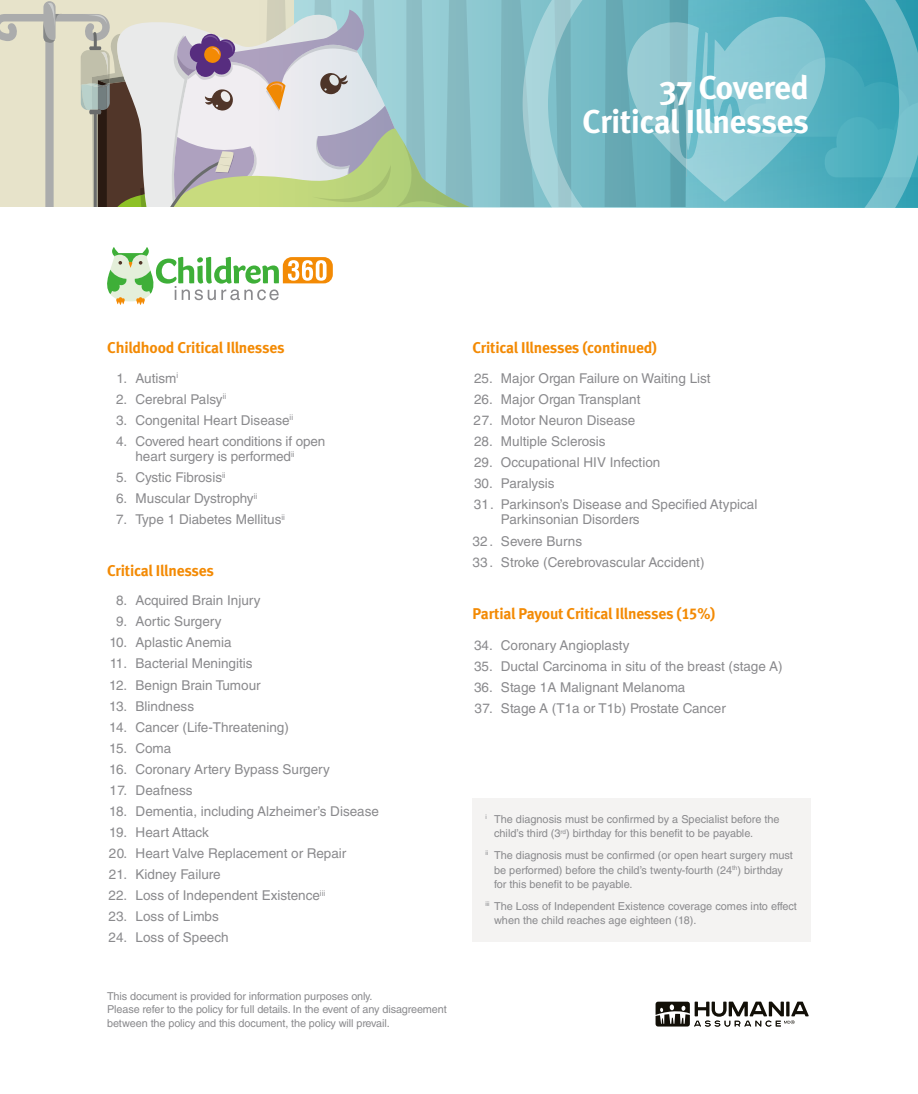
<style>
.page{position:relative;width:918px;height:1094px;background:#fff}
.page>*{position:absolute;margin:0;border:0;box-sizing:border-box;transform-origin:0 0}
.t1{font:700 33px/34.2px "Meta OT";letter-spacing:-.025em;color:#fff;text-align:right}
.t2{font:15.6px "Meta Bold LF";letter-spacing:-.01em;color:#f38a04}
.t3{font:13.5px/15.5px "Helvetica LT Std";color:#8a8a8d}
.t4{font:10.95px/14.5px "Helvetica LT Std";color:#8a8a8d}
.t5{font:10.8px/13.2px "Helvetica LT Std";letter-spacing:-.01em;color:#8a8a8d}
</style>
<div class="page">
<svg style="left:107px;top:207px;width:416px;height:98px"></svg>
<svg style="left:0;top:0;width:523px;height:207px;background:#bac7be"></svg>
<svg style="left:523px;top:0;width:395px;height:208px;background:#6fb9c6"></svg>
<div style="left:473px;top:797px;width:338px;height:144px;background:#f4f3f2"></div>
<svg style="left:656px;top:1001px;width:153px;height:25px"></svg>
<h1 class="t1" style="left:582px;top:71px;width:228px">37 Covered<br>Critical Illnesses</h1>
<p class="t2" style="left:107px;top:338px;width:179px">Childhood Critical Illnesses</p>
<p class="t3" style="left:117px;top:370px;width:63px">1. Autism<sup>i</sup></p>
<p class="t3" style="left:116px;top:391px;width:112px">2. Cerebral Palsy<sup>ii</sup></p>
<p class="t3" style="left:116px;top:412px;width:178px">3. Congenital Heart Disease<sup>ii</sup></p>
<p class="t3" style="left:136px;top:433px;width:191px;text-indent:-19px">4. Covered heart conditions if open heart surgery is performed<sup>ii</sup></p>
<p class="t3" style="left:116px;top:470px;width:111px">5. Cystic Fibrosis<sup>ii</sup></p>
<p class="t3" style="left:116px;top:491px;width:143px">6. Muscular Dystrophy<sup>ii</sup></p>
<p class="t3" style="left:116px;top:512px;width:170px">7. Type 1 Diabetes Mellitus<sup>ii</sup></p>
<p class="t2" style="left:107px;top:561px;width:108px">Critical Illnesses</p>
<p class="t3" style="left:116px;top:593px;width:146px">8. Acquired Brain Injury</p>
<p class="t3" style="left:116px;top:614px;width:107px">9. Aortic Surgery</p>
<p class="t3" style="left:109px;top:635px;width:124px">10. Aplastic Anemia</p>
<p class="t3" style="left:110px;top:656px;width:144px">11. Bacterial Meningitis</p>
<p class="t3" style="left:109px;top:677px;width:153px">12. Benign Brain Tumour</p>
<p class="t3" style="left:109px;top:698px;width:86px">13. Blindness</p>
<p class="t3" style="left:109px;top:719px;width:181px">14. Cancer (Life-Threatening)</p>
<p class="t3" style="left:109px;top:740px;width:64px">15. Coma</p>
<p class="t3" style="left:109px;top:761px;width:222px">16. Coronary Artery Bypass Surgery</p>
<p class="t3" style="left:110px;top:782px;width:85px">17. Deafness</p>
<p class="t3" style="left:109px;top:803px;width:271px">18. Dementia, including Alzheimer’s Disease</p>
<p class="t3" style="left:109px;top:824px;width:101px">19. Heart Attack</p>
<p class="t3" style="left:109px;top:845px;width:239px">20. Heart Valve Replacement or Repair</p>
<p class="t3" style="left:109px;top:866px;width:113px">21. Kidney Failure</p>
<p class="t3" style="left:109px;top:887px;width:218px">22. Loss of Independent Existence<sup>iii</sup></p>
<p class="t3" style="left:109px;top:908px;width:112px">23. Loss of Limbs</p>
<p class="t3" style="left:109px;top:929px;width:122px">24. Loss of Speech</p>
<p class="t5" style="left:107px;top:989px;width:341px">This document is provided for information purposes only.<br>Please refer to the policy for full details. In the event of any disagreement between the policy and this document, the policy will prevail.</p>
<p class="t2" style="left:473px;top:338px;width:186px">Critical Illnesses (continued)</p>
<p class="t3" style="left:474px;top:370px;width:238px">25. Major Organ Failure on Waiting List</p>
<p class="t3" style="left:474px;top:391px;width:168px">26. Major Organ Transplant</p>
<p class="t3" style="left:474px;top:412px;width:163px">27. Motor Neuron Disease</p>
<p class="t3" style="left:474px;top:433px;width:133px">28. Multiple Sclerosis</p>
<p class="t3" style="left:474px;top:454px;width:188px">29. Occupational HIV Infection</p>
<p class="t3" style="left:474px;top:475px;width:82px">30. Paralysis</p>
<p class="t3" style="left:501px;top:496px;width:258px;text-indent:-27px">31. Parkinson’s Disease and Specified Atypical<br>Parkinsonian Disorders</p>
<p class="t3" style="left:472px;top:530px;width:234px;line-height:21px">32 . Severe Burns<br>33 . Stroke (Cerebrovascular Accident)</p>
<p class="t2" style="left:473px;top:604px;width:244px">Partial Payout Critical Illnesses (15%)</p>
<p class="t3" style="left:474px;top:637px;width:157px">34. Coronary Angioplasty</p>
<p class="t3" style="left:474px;top:658px;width:310px">35. Ductal Carcinoma in situ of the breast (stage A)</p>
<p class="t3" style="left:474px;top:679px;width:213px">36. Stage 1A Malignant Melanoma</p>
<p class="t3" style="left:474px;top:700px;width:253px">37. Stage A (T1a or T1b) Prostate Cancer</p>
<p class="t4" style="left:494px;top:811px;width:287px;text-indent:-9px"><sup>i</sup> The diagnosis must be confirmed by a Specialist before the child’s third (3<sup>rd</sup>) birthday for this benefit to be payable.</p>
<p class="t4" style="left:494px;top:847px;width:300px;text-indent:-9px"><sup>ii</sup> The diagnosis must be confirmed (or open heart surgery must be performed) before the child’s twenty-fourth (24<sup>th</sup>) birthday for this benefit to be payable.</p>
<p class="t4" style="left:494px;top:898px;width:304px;text-indent:-9px"><sup>iii</sup> The Loss of Independent Existence coverage comes into effect when the child reaches age eighteen (18).</p>
</div>
